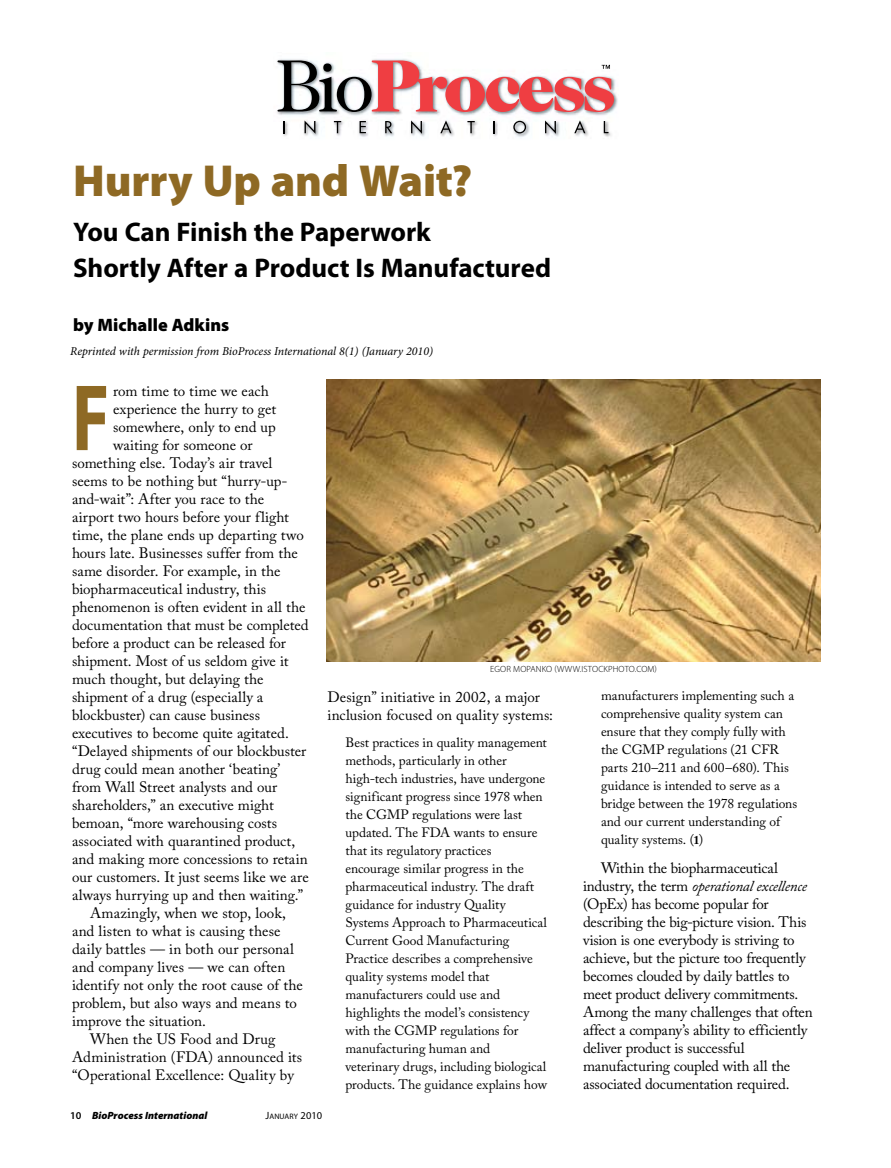
<style>
.page{position:relative;width:891px;height:1168px;background:#fff}
.page>*{position:absolute;margin:0;border:0;box-sizing:border-box;transform-origin:0 0}
.t1{font:700 95.1px "Myriad Pro";color:#8e6924;scale:.75 1}
.t2{font:900 45px "Myriad Pro";letter-spacing:-.005em;color:#8e6924}
.t3{font:700 27px/36px "Myriad Pro";letter-spacing:-.005em;color:#000}
.t4{font:900 18px "Myriad Pro";color:#000}
.t5{font:15px/18px "Adobe Caslon Pro";color:#000}
.t6{font:13.5px/18px "Adobe Caslon Pro";letter-spacing:-.005em;color:#000}
.t7{font:italic 12px "Minion Pro";letter-spacing:-.01em;color:#000}
.t8{font:italic 900 10.5px "Myriad Pro";color:#000}
.t9{font:300 9px "Myriad Pro";letter-spacing:.01em;color:#000}
.t10{font:7.8px "Myriad Pro";color:#000}
.s1{font-weight:700;font-size:12px}
.s2{font-style:italic}
.s3{font-weight:600;font-style:normal}
.s4{font-size:10.5px}
</style>
<div class="page">
<img style="left:326px;top:380px;width:495px;height:281px">
<img style="left:277px;top:59px;width:341px;height:78px">
<svg style="left:284px;top:121px;width:1px;height:12px"></svg>
<svg style="left:305px;top:120px;width:10px;height:14px"></svg>
<svg style="left:334px;top:121px;width:7px;height:12px"></svg>
<svg style="left:360px;top:121px;width:6px;height:12px"></svg>
<svg style="left:385px;top:121px;width:7px;height:12px"></svg>
<svg style="left:411px;top:120px;width:11px;height:14px"></svg>
<svg style="left:440px;top:120px;width:11px;height:13px"></svg>
<svg style="left:467px;top:121px;width:8px;height:12px"></svg>
<svg style="left:493px;top:121px;width:2px;height:12px"></svg>
<svg style="left:513px;top:121px;width:13px;height:12px"></svg>
<svg style="left:545px;top:120px;width:11px;height:14px"></svg>
<svg style="left:574px;top:120px;width:11px;height:13px"></svg>
<svg style="left:604px;top:121px;width:5px;height:12px"></svg>
<svg style="left:278px;top:60px;width:336px;height:52px"></svg>
<h2 class="t2" style="left:73px;top:155px;width:401px">Hurry Up and Wait?</h2>
<h3 class="t3" style="left:73px;top:213px;width:480px">You Can Finish the Paperwork<br>Shortly After a Product Is Manufactured</h3>
<p class="t4" style="left:73px;top:315px;width:158px">by Michalle Adkins</p>
<p class="t7" style="left:70px;top:344px;width:364px">Reprinted with permission from BioProcess International 8(1) (January 2010)</p>
<h1 class="t1" style="left:72px;top:356px;width:52px">F</h1>
<p class="t5" style="left:113px;top:382px;width:157px">rom time to time we each</p>
<p class="t5" style="left:113px;top:400px;width:165px">experience the hurry to get</p>
<p class="t5" style="left:113px;top:418px;width:164px">somewhere, only to end up</p>
<p class="t5" style="left:113px;top:436px;width:141px">waiting for someone or</p>
<p class="t5" style="left:72px;top:454px;width:202px">something else. Today’s air travel</p>
<p class="t5" style="left:72px;top:472px;width:217px">seems to be nothing but “hurry-up-</p>
<p class="t5" style="left:72px;top:490px;width:194px">and-wait”: After you race to the</p>
<p class="t5" style="left:72px;top:508px;width:218px">airport two hours before your flight</p>
<p class="t5" style="left:72px;top:526px;width:233px">time, the plane ends up departing two</p>
<p class="t5" style="left:72px;top:544px;width:227px">hours late. Businesses suffer from the</p>
<p class="t5" style="left:72px;top:562px;width:210px">same disorder. For example, in the</p>
<p class="t5" style="left:72px;top:580px;width:196px">biopharmaceutical industry, this</p>
<p class="t5" style="left:72px;top:598px;width:235px">phenomenon is often evident in all the</p>
<p class="t5" style="left:72px;top:616px;width:238px">documentation that must be completed</p>
<p class="t5" style="left:72px;top:634px;width:215px">before a product can be released for</p>
<p class="t5" style="left:72px;top:652px;width:218px">shipment. Most of us seldom give it</p>
<p class="t5" style="left:72px;top:670px;width:193px">much thought, but delaying the</p>
<p class="t5" style="left:72px;top:688px;width:193px">shipment of a drug (especially a</p>
<p class="t5" style="left:72px;top:706px;width:190px">blockbuster) can cause business</p>
<p class="t5" style="left:72px;top:724px;width:218px">executives to become quite agitated.</p>
<p class="t5" style="left:72px;top:742px;width:236px">“Delayed shipments of our blockbuster</p>
<p class="t5" style="left:72px;top:760px;width:210px">drug could mean another ‘beating’</p>
<p class="t5" style="left:72px;top:778px;width:207px">from Wall Street analysts and our</p>
<p class="t5" style="left:72px;top:796px;width:203px">shareholders,” an executive might</p>
<p class="t5" style="left:72px;top:814px;width:207px">bemoan, “more warehousing costs</p>
<p class="t5" style="left:72px;top:832px;width:225px">associated with quarantined product,</p>
<p class="t5" style="left:72px;top:850px;width:237px">and making more concessions to retain</p>
<p class="t5" style="left:72px;top:868px;width:238px">our customers. It just seems like we are</p>
<p class="t5" style="left:72px;top:886px;width:233px">always hurrying up and then waiting.”</p>
<p class="t5" style="left:90px;top:904px;width:198px">Amazingly, when we stop, look,</p>
<p class="t5" style="left:72px;top:922px;width:210px">and listen to what is causing these</p>
<p class="t5" style="left:72px;top:940px;width:224px">daily battles — in both our personal</p>
<p class="t5" style="left:72px;top:958px;width:215px">and company lives — we can often</p>
<p class="t5" style="left:72px;top:976px;width:232px">identify not only the root cause of the</p>
<p class="t5" style="left:72px;top:994px;width:227px">problem, but also ways and means to</p>
<p class="t5" style="left:72px;top:1012px;width:136px">improve the situation.</p>
<p class="t5" style="left:90px;top:1030px;width:187px">When the US Food and Drug</p>
<p class="t5" style="left:72px;top:1048px;width:232px">Administration (FDA) announced its</p>
<p class="t5" style="left:72px;top:1066px;width:223px">“Operational Excellence: Quality by</p>
<p class="t9" style="left:490px;top:664px;width:168px">EGOR MOPANKO (WWW.ISTOCKPHOTO.COM)</p>
<p class="t5" style="left:327px;top:688px;width:227px">Design” initiative in 2002, a major inclusion focused on quality systems:</p>
<p class="t6" style="left:346px;top:733px;width:203px">Best practices in quality management methods, particularly in other high-tech industries, have undergone significant progress since 1978 when the CGMP regulations were last updated. The FDA wants to ensure that its regulatory practices encourage similar progress in the pharmaceutical industry. The draft guidance for industry Quality Systems Approach to Pharmaceutical Current Good Manufacturing Practice describes a comprehensive quality systems model that manufacturers could use and highlights the model’s consistency with the CGMP regulations for manufacturing human and veterinary drugs, including biological products. The guidance explains how</p>
<p class="t6" style="left:601px;top:686px;width:198px">manufacturers implementing such a comprehensive quality system can ensure that they comply fully with the CGMP regulations (21 CFR parts 210–211 and 600–680). This guidance is intended to serve as a bridge between the 1978 regulations and our current understanding of quality systems. (<span class="s1">1</span>)</p>
<p class="t5" style="left:583px;top:859px;width:231px;text-indent:18px">Within the biopharmaceutical industry, the term <span class="s2">operational excellence </span>(OpEx) has become popular for describing the big-picture vision. This vision is one everybody is striving to achieve, but the picture too frequently becomes clouded by daily battles to meet product delivery commitments.<br>Among the many challenges that often affect a company’s ability to efficiently deliver product is successful manufacturing coupled with all the associated documentation required.</p>
<p class="t8" style="left:70px;top:1109px;width:139px"><span class="s3">10</span> BioProcess International</p>
<p class="t10" style="left:266px;top:1111px;width:58px"><span class="s4">J</span>ANUARY <span class="s4">2010</span></p>
</div>
